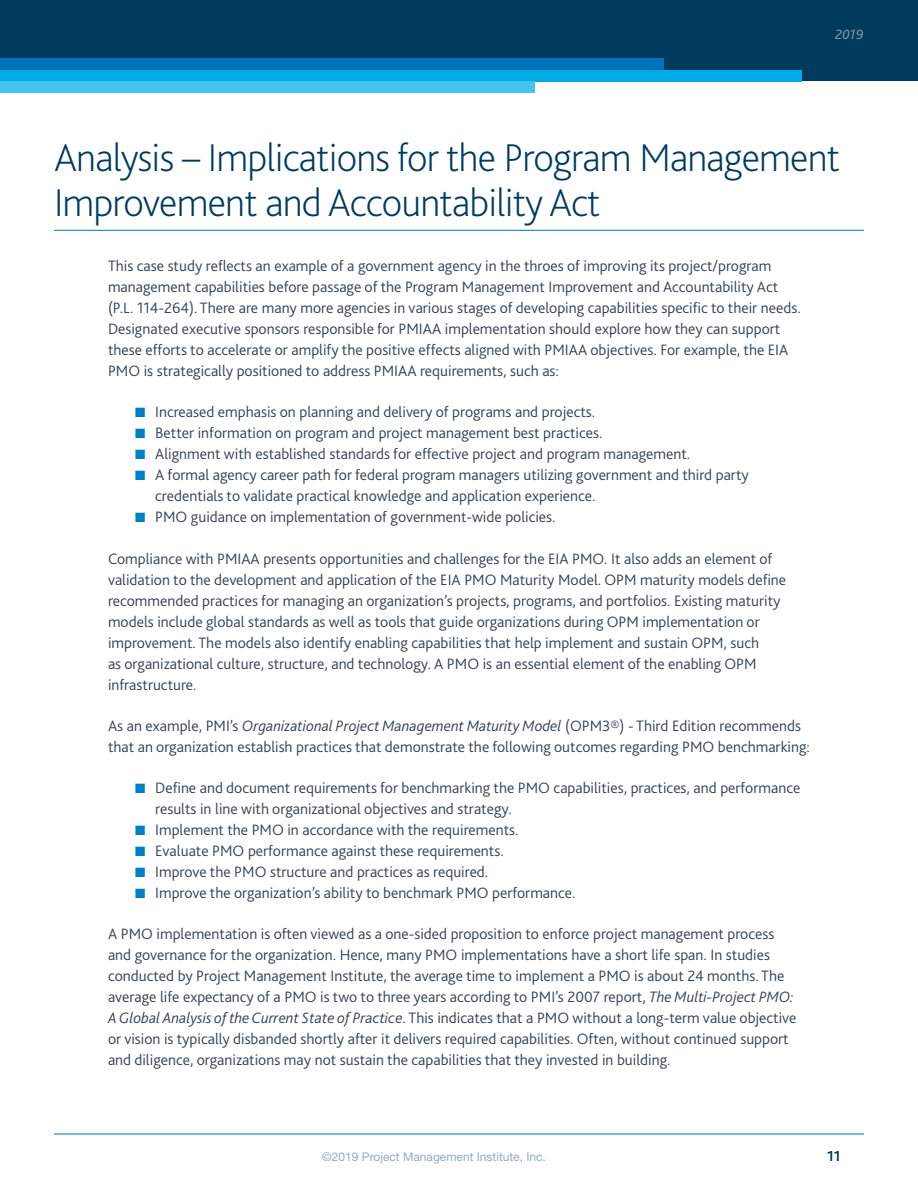
<style>
.page{position:relative;width:918px;height:1188px;background:#fff}
.page>*{position:absolute;margin:0;border:0;box-sizing:border-box;transform-origin:0 0}
.t1{font:200 40.5px/45px "Bliss 2";letter-spacing:-.02em;color:#003a5d}
.t2{font:300 15.75px/21px "Bliss 2";color:#354250}
.t3{font:700 15px "Bliss 2";color:#003a5d}
.t4{font:italic 14.25px "Bliss 2";color:#7b95af}
.t5{font:12px "Helvetica Neue LT Std";color:#96aabf}
.s1{color:#017fc3}
.s2{font-style:italic}
</style>
<div class="page">
<div style="left:0;top:0;width:918px;height:81px;background:#003a5d"></div>
<div style="left:0;top:58px;width:663px;height:12px;background:#0072bc"></div>
<div style="left:0;top:70px;width:802px;height:11px;background:#00aae7"></div>
<div style="left:0;top:81px;width:535px;height:12px;background:#47c3f1"></div>
<hr style="left:54px;top:1134px;width:810px;height:1px;background:#0072bc">
<hr style="left:54px;top:230px;width:810px;height:1px;background:#0072bc">
<p class="t4" style="left:835px;top:25px;width:30px">2019</p>
<h1 class="t1" style="left:54px;top:134px;width:788px">Analysis – Implications for the Program Management<br>Improvement and Accountability Act</h1>
<p class="t2" style="left:108px;top:255px;width:694px">This case study reflects an example of a government agency in the throes of improving its project/program management capabilities before passage of the Program Management Improvement and Accountability Act (P.L. 114-264). There are many more agencies in various stages of developing capabilities specific to their needs.<br>Designated executive sponsors responsible for PMIAA implementation should explore how they can support these efforts to accelerate or amplify the positive effects aligned with PMIAA objectives. For example, the EIA PMO is strategically positioned to address PMIAA requirements, such as:</p>
<p class="t2" style="left:135px;top:401px;width:462px"><span class="s1">■</span> Increased emphasis on planning and delivery of programs and projects.</p>
<p class="t2" style="left:135px;top:422px;width:469px"><span class="s1">■</span> Better information on program and project management best practices.</p>
<p class="t2" style="left:135px;top:443px;width:557px"><span class="s1">■</span> Alignment with established standards for effective project and program management.</p>
<p class="t2" style="left:155px;top:464px;width:595px;text-indent:-20px"><span class="s1">■</span> A formal agency career path for federal program managers utilizing government and third party credentials to validate practical knowledge and application experience.</p>
<p class="t2" style="left:135px;top:506px;width:422px"><span class="s1">■</span> PMO guidance on implementation of government-wide policies.</p>
<p class="t2" style="left:108px;top:548px;width:680px">Compliance with PMIAA presents opportunities and challenges for the EIA PMO. It also adds an element of validation to the development and application of the EIA PMO Maturity Model. OPM maturity models define recommended practices for managing an organization’s projects, programs, and portfolios. Existing maturity models include global standards as well as tools that guide organizations during OPM implementation or improvement. The models also identify enabling capabilities that help implement and sustain OPM, such<br>as organizational culture, structure, and technology. A PMO is an essential element of the enabling OPM infrastructure.</p>
<p class="t2" style="left:108px;top:715px;width:703px">As an example, PMI’s <span class="s2">Organizational Project Management Maturity Model</span> (OPM3®) - Third Edition recommends that an organization establish practices that demonstrate the following outcomes regarding PMO benchmarking:</p>
<p class="t2" style="left:155px;top:777px;width:647px;text-indent:-20px"><span class="s1">■</span> Define and document requirements for benchmarking the PMO capabilities, practices, and performance results in line with organizational objectives and strategy.</p>
<p class="t2" style="left:135px;top:819px;width:385px"><span class="s1">■</span> Implement the PMO in accordance with the requirements.</p>
<p class="t2" style="left:135px;top:840px;width:370px"><span class="s1">■</span> Evaluate PMO performance against these requirements.</p>
<p class="t2" style="left:135px;top:861px;width:355px"><span class="s1">■</span> Improve the PMO structure and practices as required.</p>
<p class="t2" style="left:135px;top:882px;width:442px"><span class="s1">■</span> Improve the organization’s ability to benchmark PMO performance.</p>
<p class="t2" style="left:108px;top:923px;width:690px">A PMO implementation is often viewed as a one-sided proposition to enforce project management process and governance for the organization. Hence, many PMO implementations have a short life span. In studies conducted by Project Management Institute, the average time to implement a PMO is about 24 months. The average life expectancy of a PMO is two to three years according to PMI’s 2007 report, <span class="s2">The Multi-Project PMO:<br>A Global Analysis of the Current State of Practice</span>. This indicates that a PMO without a long-term value objective or vision is typically disbanded shortly after it delivers required capabilities. Often, without continued support and diligence, organizations may not sustain the capabilities that they invested in building.</p>
<p class="t5" style="left:322px;top:1150px;width:225px">©2019 Project Management Institute, Inc.</p>
<p class="t3" style="left:827px;top:1147px;width:15px">11</p>
</div>
